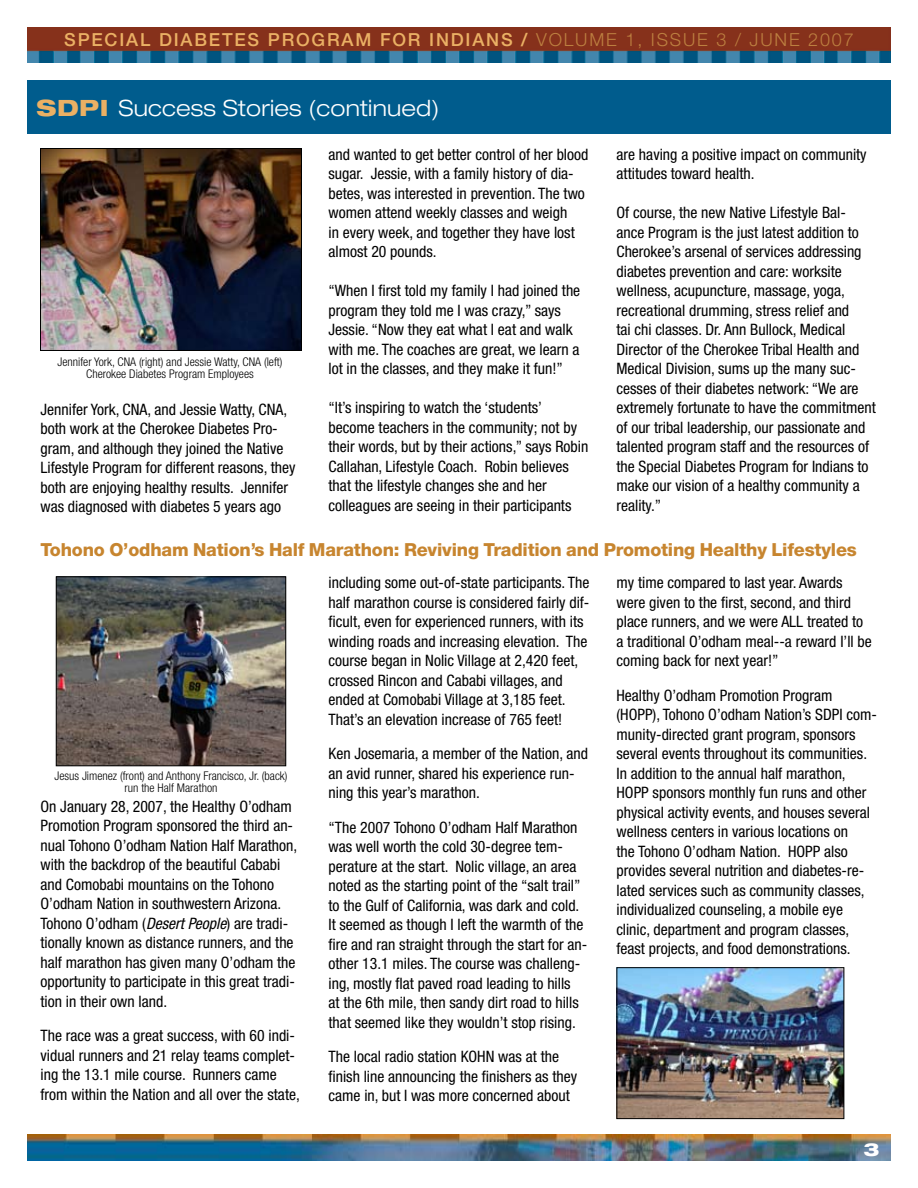
<style>
.page{position:relative;width:918px;height:1188px;background:#fff}
.page>*{position:absolute;margin:0;border:0;box-sizing:border-box;transform-origin:0 0}
.t1{font:300 expanded 22.5px "Helvetica Neue";letter-spacing:.01em;color:#fff}
.t2{font:800 18px "Helvetica Neue";letter-spacing:-.01em;color:#c7852f}
.t3{font:500 18px "Helvetica Neue";letter-spacing:.1em;color:#eab064}
.t4{font:800 expanded 18px "Helvetica Neue";color:#fff}
.t5{font:condensed 15.75px/19.5px "Helvetica Neue";color:#000}
.t6{font:300 condensed 12px/12px "Helvetica Neue";color:#000;text-align:center}
.s1{font-weight:300;color:#bc7f40}
.s2{font-weight:800;color:#eab064}
.s3{font-style:italic}
</style>
<div class="page">
<img style="left:27px;top:27px;width:864px;height:35px">
<img style="left:27px;top:1134px;width:864px;height:27px">
<div style="left:27px;top:80px;width:864px;height:54px;background:#005c8d"></div>
<img style="left:42px;top:150px;width:258px;height:199px">
<div style="left:40px;top:148px;width:262px;height:203px;border:1px solid #000"></div>
<img style="left:58px;top:578px;width:226px;height:186px">
<div style="left:56px;top:576px;width:230px;height:190px;border:1px solid #000"></div>
<img style="left:618px;top:969px;width:224px;height:148px">
<div style="left:616px;top:967px;width:228px;height:152px;border:1px solid #000"></div>
<p class="t3" style="left:64px;top:29px;width:791px">SPECIAL DIABETES PROGRAM FOR INDIANS / <span class="s1">VOLUME 1, ISSUE 3 / JUNE 2007</span></p>
<h1 class="t1" style="left:37px;top:95px;width:404px"><span class="s2">SDPI</span> Success Stories (continued)</h1>
<p class="t6" style="left:57px;top:356px;width:227px">Jennifer York, CNA (right) and Jessie Watty, CNA (left)<br>Cherokee Diabetes Program Employees</p>
<p class="t5" style="left:40px;top:399px;width:256px">Jennifer York, CNA, and Jessie Watty, CNA, both work at the Cherokee Diabetes Pro&shy;gram, and although they joined the Native Lifestyle Program for different reasons, they both are enjoying healthy results. Jennifer was diagnosed with diabetes 5 years ago</p>
<p class="t5" style="left:328px;top:144px;width:261px">and wanted to get better control of her blood sugar. Jessie, with a family history of dia&shy;betes, was interested in prevention. The two women attend weekly classes and weigh<br>in every week, and together they have lost almost 20 pounds.</p>
<p class="t5" style="left:328px;top:281px;width:253px">“When I first told my family I had joined the program they told me I was crazy,” says Jessie. “Now they eat what I eat and walk with me. The coaches are great, we learn a lot in the classes, and they make it fun!”</p>
<p class="t5" style="left:328px;top:398px;width:261px">“It’s inspiring to watch the ‘students’ become teachers in the community; not by their words, but by their actions,” says Robin Callahan, Lifestyle Coach. Robin believes that the lifestyle changes she and her colleagues are seeing in their participants</p>
<p class="t5" style="left:616px;top:144px;width:252px">are having a positive impact on community attitudes toward health.</p>
<p class="t5" style="left:616px;top:203px;width:261px">Of course, the new Native Lifestyle Bal&shy;ance Program is the just latest addition to Cherokee’s arsenal of services addressing diabetes prevention and care: worksite wellness, acupuncture, massage, yoga, recreational drumming, stress relief and<br>tai chi classes. Dr. Ann Bullock, Medical Director of the Cherokee Tribal Health and Medical Division, sums up the many suc&shy;cesses of their diabetes network: “We are extremely fortunate to have the commitment of our tribal leadership, our passionate and talented program staff and the resources of the Special Diabetes Program for Indians to make our vision of a healthy community a reality.”</p>
<p class="t2" style="left:40px;top:539px;width:818px">Tohono O’odham Nation’s Half Marathon: Reviving Tradition and Promoting Healthy Lifestyles</p>
<p class="t6" style="left:55px;top:770px;width:234px">Jesus Jimenez (front) and Anthony Francisco, Jr. (back) run the Half Marathon</p>
<p class="t5" style="left:40px;top:796px;width:258px">On January 28, 2007, the Healthy O’odham Promotion Program sponsored the third an&shy;nual Tohono O’odham Nation Half Marathon, with the backdrop of the beautiful Cababi and Comobabi mountains on the Tohono O’odham Nation in southwestern Arizona.<br>Tohono O’odham (<span class="s3">Desert People</span>) are tradi&shy;tionally known as distance runners, and the half marathon has given many O’odham the opportunity to participate in this great tradi&shy;tion in their own land.</p>
<p class="t5" style="left:40px;top:1026px;width:261px">The race was a great success, with 60 indi&shy;vidual runners and 21 relay teams complet&shy;ing the 13.1 mile course. Runners came from within the Nation and all over the state,</p>
<p class="t5" style="left:328px;top:573px;width:263px">including some out-of-state participants. The half marathon course is considered fairly dif&shy;ficult, even for experienced runners, with its winding roads and increasing elevation. The course began in Nolic Village at 2,420 feet, crossed Rincon and Cababi villages, and ended at Comobabi Village at 3,185 feet.<br>That’s an elevation increase of 765 feet!</p>
<p class="t5" style="left:328px;top:744px;width:261px">Ken Josemaria, a member of the Nation, and an avid runner, shared his experience run&shy;ning this year’s marathon.</p>
<p class="t5" style="left:328px;top:817px;width:260px">“The 2007 Tohono O’odham Half Marathon was well worth the cold 30-degree tem&shy;perature at the start. Nolic village, an area noted as the starting point of the “salt trail” to the Gulf of California, was dark and cold.<br>It seemed as though I left the warmth of the fire and ran straight through the start for an&shy;other 13.1 miles. The course was challeng&shy;ing, mostly flat paved road leading to hills<br>at the 6th mile, then sandy dirt road to hills that seemed like they wouldn’t stop rising.</p>
<p class="t5" style="left:328px;top:1047px;width:250px">The local radio station KOHN was at the finish line announcing the finishers as they came in, but I was more concerned about</p>
<p class="t5" style="left:616px;top:573px;width:257px">my time compared to last year. Awards were given to the first, second, and third place runners, and we were ALL treated to a traditional O’odham meal--a reward I’ll be coming back for next year!”</p>
<p class="t5" style="left:616px;top:685px;width:262px">Healthy O’odham Promotion Program (HOPP), Tohono O’odham Nation’s SDPI com&shy;munity-directed grant program, sponsors several events throughout its communities.<br>In addition to the annual half marathon, HOPP sponsors monthly fun runs and other physical activity events, and houses several wellness centers in various locations on<br>the Tohono O’odham Nation. HOPP also provides several nutrition and diabetes-re&shy;lated services such as community classes, individualized counseling, a mobile eye clinic, department and program classes, feast projects, and food demonstrations.</p>
<p class="t4" style="left:864px;top:1138px;width:17px">3</p>
</div>
